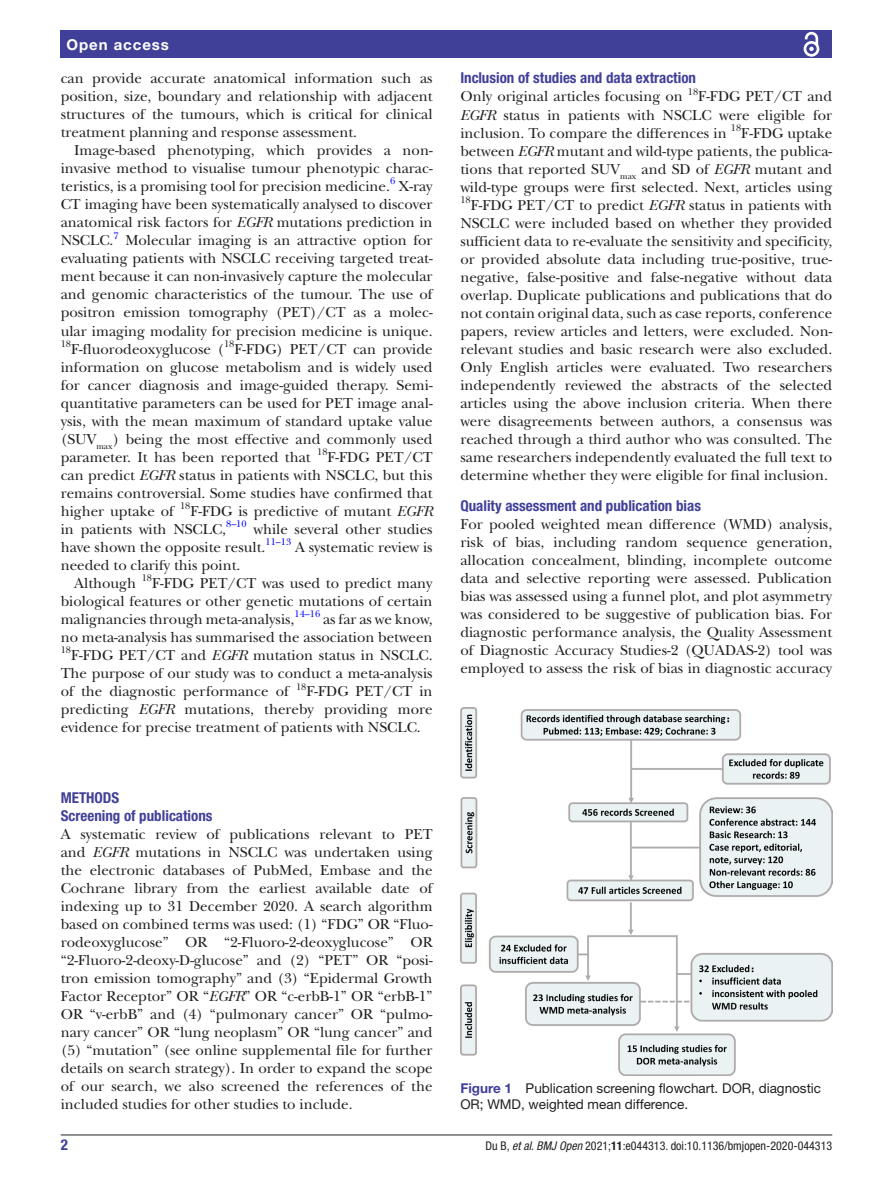
<style>
.page{position:relative;width:893px;height:1191px;background:#fff}
.page>*{position:absolute;margin:0;border:0;box-sizing:border-box;transform-origin:0 0}
.t1{font:15px/18px "New Baskerville";color:#231f20;text-align:justify}
.t2{font:700 condensed 15px/18px "Helvetica Neue LT Std";color:#414099}
.t3{font:700 15px "Helvetica Neue LT Std";letter-spacing:.065em;color:#fff}
.t4{font:13.5px/16.2px "Helvetica Neue LT Std";color:#231f20}
.t5{font:condensed 12px "Helvetica Neue LT Std";color:#231f20}
.t6{font:9.9px "New Baskerville";color:#231f20}
.t7{font:9.9px "New Baskerville";color:#00f}
.s1{font-style:italic}
.s2{font-weight:700;color:#414099}
.s3{font-weight:700}
</style>
<div class="page">
<hr style="left:61px;top:1134px;width:771px;height:1px;background:#231f20">
<div style="left:61px;top:31px;width:771px;height:27px;background:#414099"></div>
<svg style="left:803px;top:31px;width:17px;height:26px"></svg>
<img style="left:460px;top:707px;width:372px;height:368px">
<p class="t3" style="left:66px;top:35px;width:104px">Open access</p>
<p class="t1" style="left:61px;top:69px;width:373px">can provide accurate anatomical information such as position, size, boundary and relationship with adjacent structures of the tumours, which is critical for clinical treatment planning and response assessment.</p>
<p class="t1" style="left:61px;top:141px;width:373px;text-indent:13px">Image-based phenotyping, which provides a non&shy;invasive method to visualise tumour phenotypic charac&shy;teristics, is a promising tool for precision medicine.</p>
<p class="t7" style="left:390px;top:175px;width:7px">6</p>
<p class="t1" style="left:61px;top:177px;width:373px;text-indent:338px">X-ray CT imaging have been systematically analysed to discover anatomical risk factors for <span class="s1">EGFR</span> mutations prediction in NSCLC.</p>
<p class="t7" style="left:114px;top:230px;width:7px">7</p>
<p class="t1" style="left:61px;top:231px;width:373px;text-indent:65px">Molecular imaging is an attractive option for evaluating patients with NSCLC receiving targeted treat&shy;ment because it can non-invasively capture the molecular and genomic characteristics of the tumour. The use of positron emission tomography (PET)/CT as a molec&shy;ular imaging modality for precision medicine is unique.</p>
<p class="t6" style="left:61px;top:338px;width:12px">18</p>
<p class="t1" style="left:71px;top:340px;width:155px">F-fluorodeoxyglucose (</p>
<p class="t6" style="left:224px;top:338px;width:12px">18</p>
<p class="t1" style="left:61px;top:340px;width:373px;text-indent:174px">F-FDG) PET/CT can provide information on glucose metabolism and is widely used for cancer diagnosis and image-guided therapy. Semi&shy;quantitative parameters can be used for PET image anal&shy;ysis, with the mean maximum of standard uptake value (SUV<sub>max</sub>) being the most effective and commonly used parameter. It has been reported that</p>
<p class="t6" style="left:317px;top:446px;width:12px">18</p>
<p class="t1" style="left:61px;top:448px;width:373px;text-indent:267px">F-FDG PET/CT can predict <span class="s1">EGFR</span> status in patients with NSCLC, but this remains controversial. Some studies have confirmed that higher uptake of</p>
<p class="t6" style="left:180px;top:500px;width:12px">18</p>
<p class="t1" style="left:61px;top:502px;width:373px;text-indent:130px">F-FDG is predictive of mutant <span class="s1">EGFR </span>in patients with NSCLC,<sup>8–10</sup> while several other studies have shown the opposite result.</p>
<p class="t7" style="left:265px;top:536px;width:27px">11–13</p>
<p class="t1" style="left:295px;top:538px;width:139px">A systematic review is</p>
<p class="t1" style="left:74px;top:556px;width:168px;text-indent:-13px">needed to clarify this point.<br>Although</p>
<p class="t6" style="left:142px;top:572px;width:12px">18</p>
<p class="t1" style="left:61px;top:574px;width:373px;text-indent:91px">F-FDG PET/CT was used to predict many biological features or other genetic mutations of certain malignancies through meta-analysis,</p>
<p class="t7" style="left:295px;top:608px;width:27px">14–16</p>
<p class="t1" style="left:61px;top:610px;width:373px;text-align:right">as far as we know,<br>no meta-analysis has summarised the association between</p>
<p class="t6" style="left:61px;top:644px;width:12px">18</p>
<p class="t1" style="left:61px;top:646px;width:373px;text-indent:10px">F-FDG PET/CT and <span class="s1">EGFR</span> mutation status in NSCLC.<br>The purpose of our study was to conduct a meta-analysis of the diagnostic performance of</p>
<p class="t6" style="left:296px;top:680px;width:12px">18</p>
<p class="t1" style="left:61px;top:682px;width:373px;text-indent:246px">F-FDG PET/CT in predicting <span class="s1">EGFR</span> mutations, thereby providing more evidence for precise treatment of patients with NSCLC.</p>
<p class="t2" style="left:61px;top:788px;width:153px">METHODS<br>Screening of publications</p>
<p class="t1" style="left:61px;top:825px;width:373px">A systematic review of publications relevant to PET and <span class="s1">EGFR</span> mutations in NSCLC was undertaken using the electronic databases of PubMed, Embase and the Cochrane library from the earliest available date of indexing up to 31 December 2020. A search algorithm based on combined terms was used: (1) “FDG” OR “Fluo&shy;rodeoxyglucose” OR “2-Fluoro-2-deoxyglucose” OR “2-Fluoro-2-deoxy-D-glucose” and (2) “PET” OR “posi&shy;tron emission tomography” and (3) “Epidermal Growth Factor Receptor” OR “<span class="s1">EGFR</span>” OR “c-erbB-1” OR “erbB-1” OR “v-erbB” and (4) “pulmonary cancer” OR “pulmo&shy;nary cancer” OR “lung neoplasm” OR “lung cancer” and (5) “mutation” (see online supplemental file for further details on search strategy). In order to expand the scope of our search, we also screened the references of the included studies for other studies to include.</p>
<p class="t2" style="left:460px;top:69px;width:237px">Inclusion of studies and data extraction</p>
<p class="t1" style="left:460px;top:88px;width:224px">Only original articles focusing on</p>
<p class="t6" style="left:688px;top:86px;width:12px">18</p>
<p class="t1" style="left:460px;top:88px;width:373px;text-indent:238px">F-FDG PET/CT and <span class="s1">EGFR</span> status in patients with NSCLC were eligible for inclusion. To compare the differences in</p>
<p class="t6" style="left:731px;top:122px;width:12px">18</p>
<p class="t1" style="left:460px;top:124px;width:373px;text-indent:281px">F-FDG uptake between <span class="s1">EGFR</span> mutant and wild-type patients, the publica&shy;tions that reported SUV<sub>max</sub> and SD of <span class="s1">EGFR</span> mutant and wild-type groups were first selected. Next, articles using</p>
<p class="t6" style="left:460px;top:194px;width:12px">18</p>
<p class="t1" style="left:460px;top:196px;width:373px;text-indent:10px">F-FDG PET/CT to predict <span class="s1">EGFR</span> status in patients with NSCLC were included based on whether they provided sufficient data to re-evaluate the sensitivity and specificity, or provided absolute data including true-positive, true&shy;negative, false-positive and false-negative without data overlap. Duplicate publications and publications that do not contain original data, such as case reports, conference papers, review articles and letters, were excluded. Non&shy;relevant studies and basic research were also excluded.<br>Only English articles were evaluated. Two researchers independently reviewed the abstracts of the selected articles using the above inclusion criteria. When there were disagreements between authors, a consensus was reached through a third author who was consulted. The same researchers independently evaluated the full text to determine whether they were eligible for final inclusion.</p>
<p class="t2" style="left:460px;top:496px;width:242px">Quality assessment and publication bias</p>
<p class="t1" style="left:460px;top:515px;width:373px">For pooled weighted mean difference (WMD) analysis, risk of bias, including random sequence generation, allocation concealment, blinding, incomplete outcome data and selective reporting were assessed. Publication bias was assessed using a funnel plot, and plot asymmetry was considered to be suggestive of publication bias. For diagnostic performance analysis, the Quality Assessment of Diagnostic Accuracy Studies-2 (QUADAS-2) tool was employed to assess the risk of bias in diagnostic accuracy</p>
<p class="t4" style="left:460px;top:1080px;width:362px"><span class="s2">Figure 1</span> Publication screening flowchart. DOR, diagnostic<br>OR; WMD, weighted mean difference.</p>
<p class="t2" style="left:61px;top:1135px;width:9px">2</p>
<p class="t5" style="left:485px;top:1138px;width:348px">Du B, <span class="s1">et al</span>. <span class="s1">BMJ Open</span> 2021;<span class="s3">11</span>:e044313. doi:10.1136/bmjopen-2020-044313</p>
</div>
